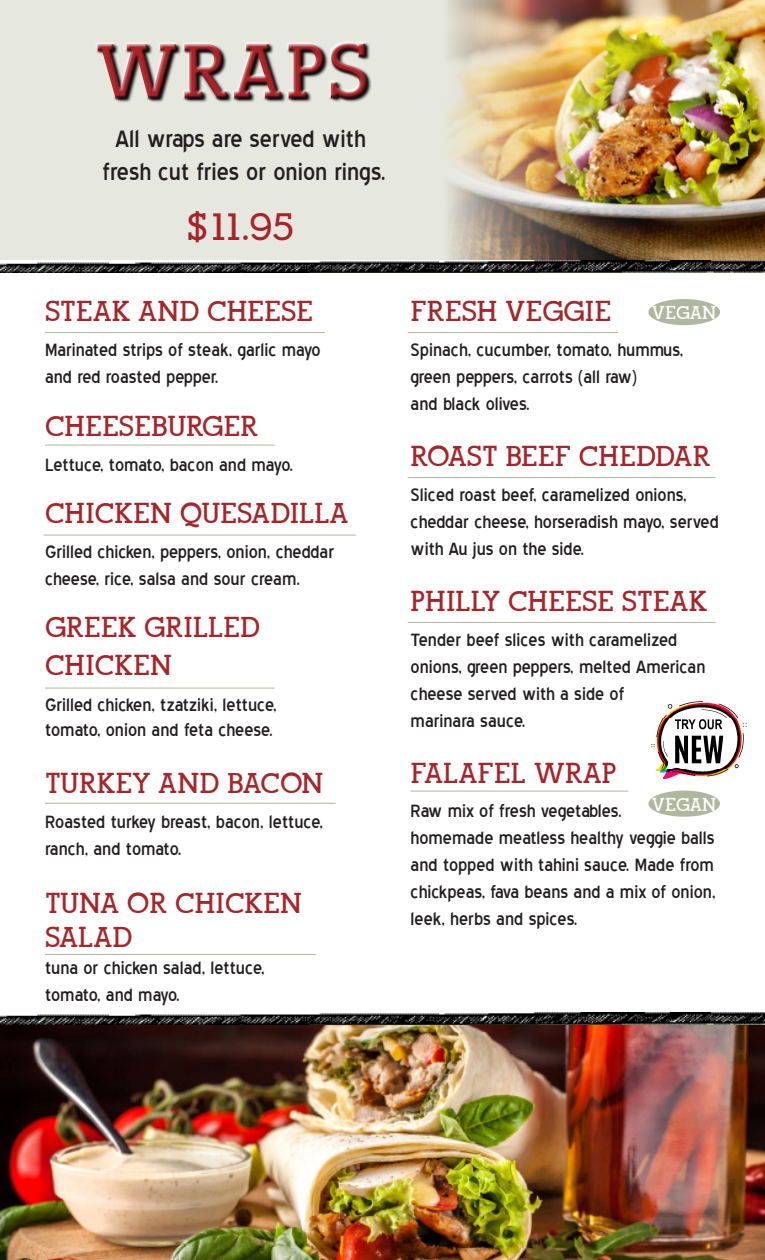
<style>
.page{position:relative;width:765px;height:1260px;background:#fff}
.page>*{position:absolute;margin:0;border:0;box-sizing:border-box;transform-origin:0 0}
.t1{font:700 75px "Alexandria FLF";letter-spacing:.04em;color:#a82428}
.t2{font:700 37.5px "Alexandria FLF";color:#a82428}
.t3{font:30px "Blue Highway";color:#231f20}
.t4{font:700 28.12px/37.1px "Alexandria FLF";color:#a82428}
.t5{font:22.5px/27px "Blue Highway";color:#231f20}
.t6{font:700 18.25px "Alexandria FLF";color:#fff}
</style>
<div class="page">
<div style="left:0;top:0;width:765px;height:266px;background:#e6e8df"></div>
<img style="left:0;top:1012px;width:765px;height:248px">
<hr style="left:45px;top:332px;width:280px;height:1px;background:#b0b79e">
<img style="left:442px;top:0;width:323px;height:261px">
<img style="left:0;top:261px;width:765px;height:12px">
<svg style="left:116px;top:45px;width:256px;height:58px"></svg>
<div style="left:95px;top:42px;width:274px;height:58px;background:#231f20;opacity:.75"></div>
<hr style="left:45px;top:445px;width:230px;height:1px;background:#b0b79e">
<hr style="left:44px;top:535px;width:312px;height:1px;background:#b0b79e">
<hr style="left:45px;top:688px;width:230px;height:1px;background:#b0b79e">
<hr style="left:45px;top:803px;width:291px;height:1px;background:#b0b79e">
<hr style="left:408px;top:332px;width:210px;height:1px;background:#b0b79e">
<hr style="left:408px;top:477px;width:308px;height:1px;background:#b0b79e">
<hr style="left:408px;top:622px;width:308px;height:1px;background:#b0b79e">
<hr style="left:411px;top:791px;width:217px;height:1px;background:#b0b79e">
<div style="left:648px;top:299px;width:72px;height:26px;background:#b0b79e;border-radius:50%"></div>
<div style="left:648px;top:791px;width:72px;height:26px;background:#b0b79e;border-radius:50%"></div>
<img style="left:651px;top:701px;width:95px;height:78px">
<hr style="left:45px;top:954px;width:271px;height:1px;background:#b0b79e">
<h1 class="t1" style="left:95px;top:32px;width:275px">WRAPS</h1>
<p class="t3" style="left:116px;top:126px;width:252px">All wraps are served with</p>
<p class="t3" style="left:103px;top:159px;width:285px">fresh cut fries or onion rings.</p>
<p class="t2" style="left:187px;top:207px;width:109px">$11.95</p>
<p class="t4" style="left:45px;top:293px;width:270px">STEAK AND CHEESE</p>
<p class="t5" style="left:45px;top:337px;width:277px">Marinated strips of steak, garlic mayo and red roasted pepper.</p>
<p class="t4" style="left:45px;top:408px;width:215px">CHEESEBURGER</p>
<p class="t5" style="left:45px;top:451px;width:250px">Lettuce, tomato, bacon and mayo.</p>
<p class="t4" style="left:45px;top:495px;width:305px">CHICKEN QUESADILLA</p>
<p class="t5" style="left:45px;top:539px;width:291px">Grilled chicken, peppers, onion, cheddar cheese, rice, salsa and sour cream.</p>
<p class="t4" style="left:45px;top:609px;width:217px">GREEK GRILLED<br>CHICKEN</p>
<p class="t5" style="left:45px;top:692px;width:233px;line-height:25px">Grilled chicken, tzatziki, lettuce, tomato, onion and feta cheese.</p>
<p class="t4" style="left:45px;top:765px;width:280px">TURKEY AND BACON</p>
<p class="t5" style="left:45px;top:808px;width:280px">Roasted turkey breast, bacon, lettuce, ranch, and tomato.</p>
<p class="t4" style="left:45px;top:887px;width:259px;line-height:33.8px">TUNA OR CHICKEN<br>SALAD</p>
<p class="t5" style="left:45px;top:955px;width:221px">tuna or chicken salad, lettuce,</p>
<p class="t5" style="left:45px;top:982px;width:136px">tomato, and mayo.</p>
<p class="t4" style="left:411px;top:293px;width:202px">FRESH VEGGIE</p>
<p class="t5" style="left:411px;top:337px;width:274px">Spinach, cucumber, tomato, hummus, green peppers, carrots (all raw)<br>and black olives.</p>
<p class="t4" style="left:411px;top:438px;width:301px">ROAST BEEF CHEDDAR</p>
<p class="t5" style="left:411px;top:482px;width:310px">Sliced roast beef, caramelized onions, cheddar cheese, horseradish mayo, served with Au jus on the side.</p>
<p class="t4" style="left:411px;top:583px;width:298px">PHILLY CHEESE STEAK</p>
<p class="t5" style="left:411px;top:626px;width:296px">Tender beef slices with caramelized onions, green peppers, melted American cheese served with a side of<br>marinara sauce.</p>
<p class="t4" style="left:411px;top:754px;width:207px">FALAFEL WRAP</p>
<p class="t5" style="left:411px;top:798px;width:306px">Raw mix of fresh vegetables.<br>homemade meatless healthy veggie balls and topped with tahini sauce. Made from chickpeas, fava beans and a mix of onion, leek, herbs and spices.</p>
<p class="t6" style="left:652px;top:303px;width:66px">VEGAN</p>
<p class="t6" style="left:652px;top:795px;width:66px">VEGAN</p>
</div>
